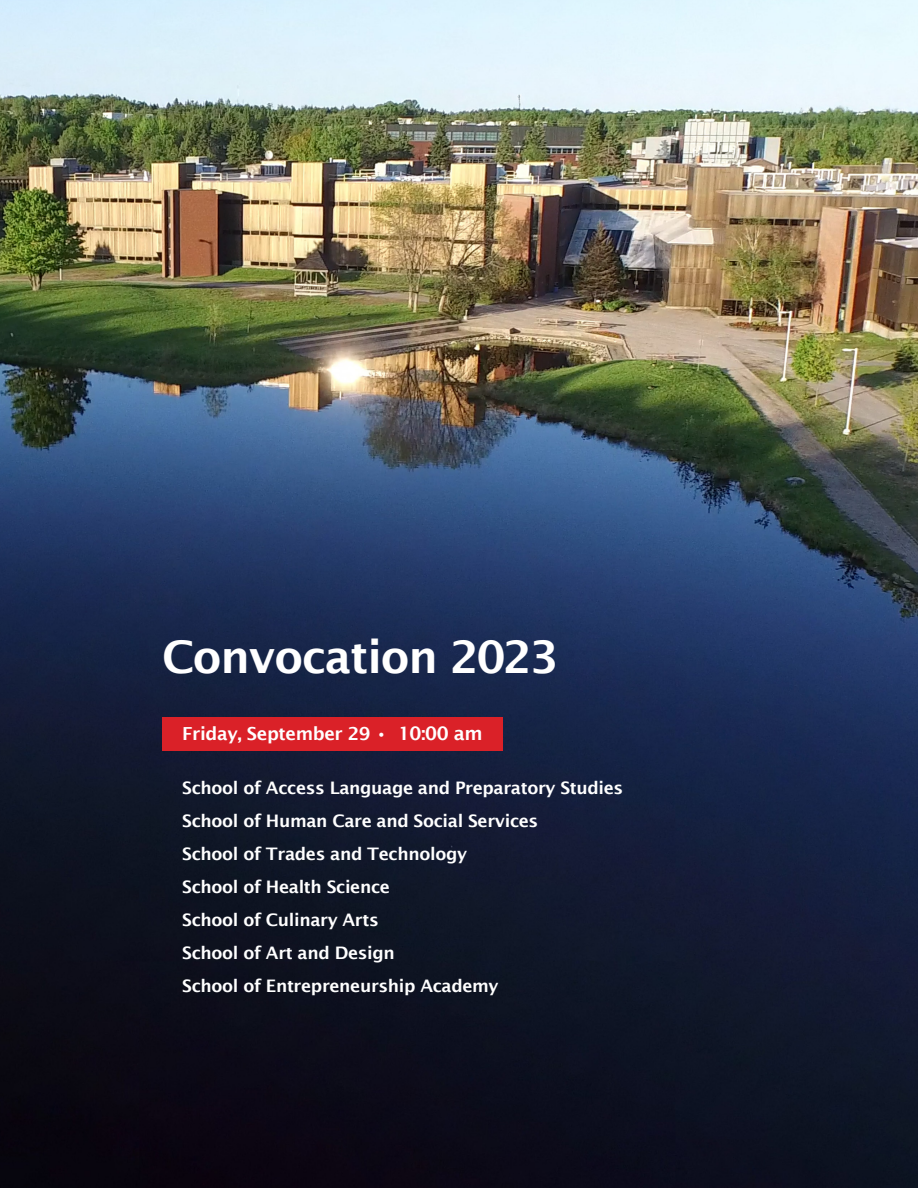
<style>
.page{position:relative;width:918px;height:1188px;background:#fff}
.page>*{position:absolute;margin:0;border:0;box-sizing:border-box;transform-origin:0 0}
.t1{font:600 45px "Lucida Sans";letter-spacing:-.025em;color:#fff}
.t2{font:600 18px "Lucida Sans";letter-spacing:-.02em;color:#fff}
.t3{font:600 17.25px "Lucida Sans";letter-spacing:-.02em;color:#fff}
.s1{font-size:18.75px}
</style>
<div class="page">
<img style="left:0;top:0;width:918px;height:1188px">
<div style="left:162px;top:717px;width:340px;height:33px;background:#da2128"></div>
<p class="t1" style="left:162px;top:631px;width:398px">Convocation 2023</p>
<p class="t2" style="left:182px;top:723px;width:302px">Friday, September 29 <span class="s1">• 10:00 am</span></p>
<p class="t3" style="left:182px;top:778px;width:443px">School of Access Language and Preparatory Studies</p>
<p class="t3" style="left:182px;top:811px;width:358px">School of Human Care and Social Services</p>
<p class="t3" style="left:182px;top:844px;width:286px">School of Trades and Technology</p>
<p class="t3" style="left:182px;top:877px;width:209px">School of Health Science</p>
<p class="t3" style="left:182px;top:910px;width:198px">School of Culinary Arts</p>
<p class="t3" style="left:182px;top:943px;width:214px">School of Art and Design</p>
<p class="t3" style="left:182px;top:976px;width:318px">School of Entrepreneurship Academy</p>
</div>
